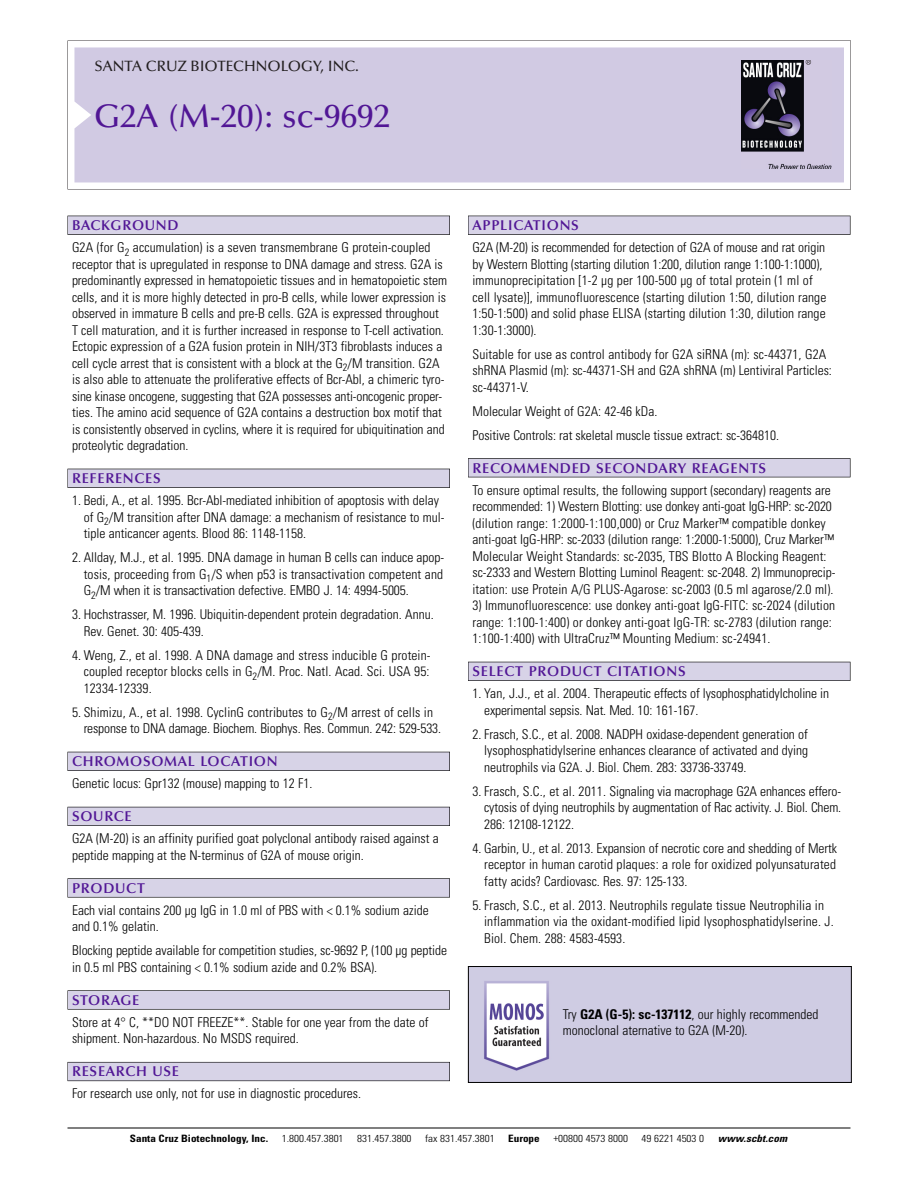
<style>
.page{position:relative;width:918px;height:1188px;background:#fff}
.page>*{position:absolute;margin:0;border:0;box-sizing:border-box;transform-origin:0 0}
.t1{font:500 33px "Optima";color:#511695}
.t2{font:500 15px "Optima";color:#231f20}
.t3{font:600 14.25px "Optima";letter-spacing:.05em;color:#511695}
.t4{font:300 condensed 13.5px/16.5px "Univers";color:#000}
.t5{font:300 condensed 10.2px "Univers";color:#000;scale:1.1 1}
.t6{font:700 condensed 10.2px "Univers";color:#000;scale:1.1 1}
.t7{font:italic 700 condensed 10.2px "Univers";letter-spacing:.005em;color:#000;scale:1.1 1}
.s1{font-weight:700}
</style>
<div class="page">
<svg style="left:68px;top:40px;width:783px;height:149px"></svg>
<div style="left:74px;top:47px;width:770px;height:135px;background:#d1cae3"></div>
<img style="left:741px;top:60px;width:90px;height:108px">
<div style="left:68px;top:216px;width:382px;height:19px;background:#525155"></div>
<div style="left:68px;top:216px;width:381px;height:18px;background:#d7d3e7"></div>
<div style="left:68px;top:469px;width:382px;height:19px;background:#515055"></div>
<div style="left:68px;top:469px;width:381px;height:18px;background:#d7d3e7"></div>
<div style="left:68px;top:752px;width:382px;height:19px;background:#525158"></div>
<div style="left:68px;top:752px;width:381px;height:18px;background:#d7d3e7"></div>
<div style="left:68px;top:807px;width:382px;height:19px;background:#54535a"></div>
<div style="left:68px;top:807px;width:381px;height:18px;background:#d7d3e7"></div>
<svg style="left:68px;top:878px;width:382px;height:20px"></svg>
<div style="left:68px;top:879px;width:381px;height:18px;background:#d7d3e7"></div>
<div style="left:68px;top:990px;width:382px;height:20px;background:#626263"></div>
<div style="left:68px;top:991px;width:381px;height:18px;background:#d7d3e7"></div>
<div style="left:68px;top:1062px;width:382px;height:19px;background:#66646d"></div>
<div style="left:68px;top:1063px;width:381px;height:18px;background:#d7d3e7"></div>
<div style="left:468px;top:216px;width:382px;height:19px;background:#525155"></div>
<div style="left:468px;top:216px;width:382px;height:18px;background:#d7d3e7"></div>
<div style="left:468px;top:458px;width:382px;height:19px;background:#525155"></div>
<div style="left:468px;top:459px;width:382px;height:18px;background:#d7d3e7"></div>
<div style="left:468px;top:662px;width:382px;height:19px;background:#525158"></div>
<div style="left:468px;top:662px;width:382px;height:18px;background:#d7d3e7"></div>
<hr style="left:68px;top:1128px;width:782px;height:1px;background:#000">
<img style="left:470px;top:968px;width:380px;height:113px">
<div style="left:468px;top:966px;width:384px;height:117px;border:1px solid #000"></div>
<p class="t2" style="left:94px;top:61px;width:266px">SANTA CRUZ BIOTECHNOLOGY, INC.</p>
<h1 class="t1" style="left:94px;top:103px;width:297px">G2A (M-20): sc-9692</h1>
<p class="t3" style="left:72px;top:219px;width:108px">BACKGROUND</p>
<p class="t4" style="left:72px;top:240px;width:376px">G2A (for G<sub>2</sub> accumulation) is a seven transmembrane G protein-coupled receptor that is upregulated in response to DNA damage and stress. G2A is predominantly expressed in hematopoietic tissues and in hematopoietic stem cells, and it is more highly detected in pro-B cells, while lower expression is observed in immature B cells and pre-B cells. G2A is expressed throughout T cell maturation, and it is further increased in response to T-cell activation.<br>Ectopic expression of a G2A fusion protein in NIH/3T3 fibroblasts induces a cell cycle arrest that is consistent with a block at the G<sub>2</sub>/M transition. G2A is also able to attenuate the proliferative effects of Bcr-Abl, a chimeric tyro&shy;sine kinase oncogene, suggesting that G2A possesses anti-oncogenic proper&shy;ties. The amino acid sequence of G2A contains a destruction box motif that is consistently observed in cyclins, where it is required for ubiquitination and proteolytic degradation.</p>
<p class="t3" style="left:72px;top:473px;width:90px">REFERENCES</p>
<p class="t4" style="left:84px;top:493px;width:362px;text-indent:-12px">1. Bedi, A., et al. 1995. Bcr-Abl-mediated inhibition of apoptosis with delay of G<sub>2</sub>/M transition after DNA damage: a mechanism of resistance to mul&shy;tiple anticancer agents. Blood 86: 1148-1158.</p>
<p class="t4" style="left:84px;top:550px;width:362px;text-align:justify;text-indent:-12px">2. Allday, M.J., et al. 1995. DNA damage in human B cells can induce apop&shy;tosis, proceeding from G<sub>1</sub>/S when p53 is transactivation competent and G<sub>2</sub>/M when it is transactivation defective. EMBO J. 14: 4994-5005.</p>
<p class="t4" style="left:84px;top:607px;width:351px;text-indent:-12px">3. Hochstrasser, M. 1996. Ubiquitin-dependent protein degradation. Annu.<br>Rev. Genet. 30: 405-439.</p>
<p class="t4" style="left:84px;top:648px;width:348px;text-align:justify;text-indent:-12px">4. Weng, Z., et al. 1998. A DNA damage and stress inducible G protein&shy;coupled receptor blocks cells in G<sub>2</sub>/M. Proc. Natl. Acad. Sci. USA 95:<br>12334-12339.</p>
<p class="t4" style="left:84px;top:705px;width:359px;text-indent:-12px">5. Shimizu, A., et al. 1998. CyclinG contributes to G<sub>2</sub>/M arrest of cells in response to DNA damage. Biochem. Biophys. Res. Commun. 242: 529-533.</p>
<p class="t3" style="left:72px;top:756px;width:207px">CHROMOSOMAL LOCATION</p>
<p class="t4" style="left:72px;top:776px;width:242px">Genetic locus: Gpr132 (mouse) mapping to 12 F1.</p>
<p class="t3" style="left:72px;top:811px;width:61px">SOURCE</p>
<p class="t4" style="left:72px;top:831px;width:368px">G2A (M-20) is an affinity purified goat polyclonal antibody raised against a peptide mapping at the N-terminus of G2A of mouse origin.</p>
<p class="t3" style="left:72px;top:882px;width:74px">PRODUCT</p>
<p class="t4" style="left:72px;top:903px;width:358px">Each vial contains 200 µg IgG in 1.0 ml of PBS with &lt; 0.1% sodium azide and 0.1% gelatin.</p>
<p class="t4" style="left:72px;top:943px;width:377px">Blocking peptide available for competition studies, sc-9692 P, (100 µg peptide in 0.5 ml PBS containing &lt; 0.1% sodium azide and 0.2% BSA).</p>
<p class="t3" style="left:72px;top:994px;width:69px">STORAGE</p>
<p class="t4" style="left:72px;top:1015px;width:358px">Store at 4° C, **DO NOT FREEZE**. Stable for one year from the date of shipment. Non-hazardous. No MSDS required.</p>
<p class="t3" style="left:72px;top:1066px;width:109px">RESEARCH USE</p>
<p class="t4" style="left:72px;top:1087px;width:290px">For research use only, not for use in diagnostic procedures.</p>
<p class="t3" style="left:473px;top:219px;width:108px">APPLICATIONS</p>
<p class="t4" style="left:473px;top:240px;width:355px">G2A (M-20) is recommended for detection of G2A of mouse and rat origin by Western Blotting (starting dilution 1:200, dilution range 1:100-1:1000), immunoprecipitation [1-2 µg per 100-500 µg of total protein (1 ml of cell lysate)], immunofluorescence (starting dilution 1:50, dilution range 1:50-1:500) and solid phase ELISA (starting dilution 1:30, dilution range 1:30-1:3000).</p>
<p class="t4" style="left:473px;top:347px;width:361px">Suitable for use as control antibody for G2A siRNA (m): sc-44371, G2A shRNA Plasmid (m): sc-44371-SH and G2A shRNA (m) Lentiviral Particles: sc-44371-V.</p>
<p class="t4" style="left:473px;top:400px;width:308px;line-height:24px">Molecular Weight of G2A: 42-46 kDa.<br>Positive Controls: rat skeletal muscle tissue extract: sc-364810.</p>
<p class="t3" style="left:473px;top:462px;width:295px">RECOMMENDED SECONDARY REAGENTS</p>
<p class="t4" style="left:473px;top:483px;width:364px">To ensure optimal results, the following support (secondary) reagents are recommended: 1) Western Blotting: use donkey anti-goat IgG-HRP: sc-2020 (dilution range: 1:2000-1:100,000) or Cruz Marker™ compatible donkey anti-goat IgG-HRP: sc-2033 (dilution range: 1:2000-1:5000), Cruz Marker™ Molecular Weight Standards: sc-2035, TBS Blotto A Blocking Reagent: sc-2333 and Western Blotting Luminol Reagent: sc-2048. 2) Immunoprecip&shy;itation: use Protein A/G PLUS-Agarose: sc-2003 (0.5 ml agarose/2.0 ml).</p>
<p class="t4" style="left:473px;top:598px;width:364px">3) Immunofluorescence: use donkey anti-goat IgG-FITC: sc-2024 (dilution range: 1:100-1:400) or donkey anti-goat IgG-TR: sc-2783 (dilution range:<br>1:100-1:400) with UltraCruz™ Mounting Medium: sc-24941.</p>
<p class="t3" style="left:473px;top:666px;width:215px">SELECT PRODUCT CITATIONS</p>
<p class="t4" style="left:484px;top:686px;width:346px;text-indent:-12px">1. Yan, J.J., et al. 2004. Therapeutic effects of lysophosphatidylcholine in experimental sepsis. Nat. Med. 10: 161-167.</p>
<p class="t4" style="left:484px;top:727px;width:326px;text-align:justify;text-indent:-12px">2. Frasch, S.C., et al. 2008. NADPH oxidase-dependent generation of lysophosphatidylserine enhances clearance of activated and dying neutrophils via G2A. J. Biol. Chem. 283: 33736-33749.</p>
<p class="t4" style="left:484px;top:784px;width:359px;text-align:justify;text-indent:-12px">3. Frasch, S.C., et al. 2011. Signaling via macrophage G2A enhances effero&shy;cytosis of dying neutrophils by augmentation of Rac activity. J. Biol. Chem.<br>286: 12108-12122.</p>
<p class="t4" style="left:484px;top:841px;width:354px;text-align:justify;text-indent:-12px">4. Garbin, U., et al. 2013. Expansion of necrotic core and shedding of Mertk receptor in human carotid plaques: a role for oxidized polyunsaturated fatty acids? Cardiovasc. Res. 97: 125-133.</p>
<p class="t4" style="left:484px;top:898px;width:351px;text-indent:-12px">5. Frasch, S.C., et al. 2013. Neutrophils regulate tissue Neutrophilia in inflammation via the oxidant-modified lipid lysophosphatidylserine. J.<br>Biol. Chem. 288: 4583-4593.</p>
<p class="t4" style="left:563px;top:1007px;width:257px">Try <span class="s1">G2A (G-5): sc-137112</span>, our highly recommended monoclonal aternative to G2A (M-20).</p>
<p class="t6" style="left:130px;top:1135px;width:127px">Santa Cruz Biotechnology, Inc.</p>
<p class="t5" style="left:282px;top:1135px;width:58px">1.800.457.3801</p>
<p class="t5" style="left:357px;top:1135px;width:51px">831.457.3800</p>
<p class="t5" style="left:425px;top:1135px;width:65px">fax 831.457.3801</p>
<p class="t6" style="left:508px;top:1135px;width:30px">Europe</p>
<p class="t5" style="left:553px;top:1135px;width:69px">+00800 4573 8000</p>
<p class="t5" style="left:642px;top:1135px;width:58px">49 6221 4503 0</p>
<p class="t7" style="left:718px;top:1135px;width:64px">www.scbt.com</p>
</div>
